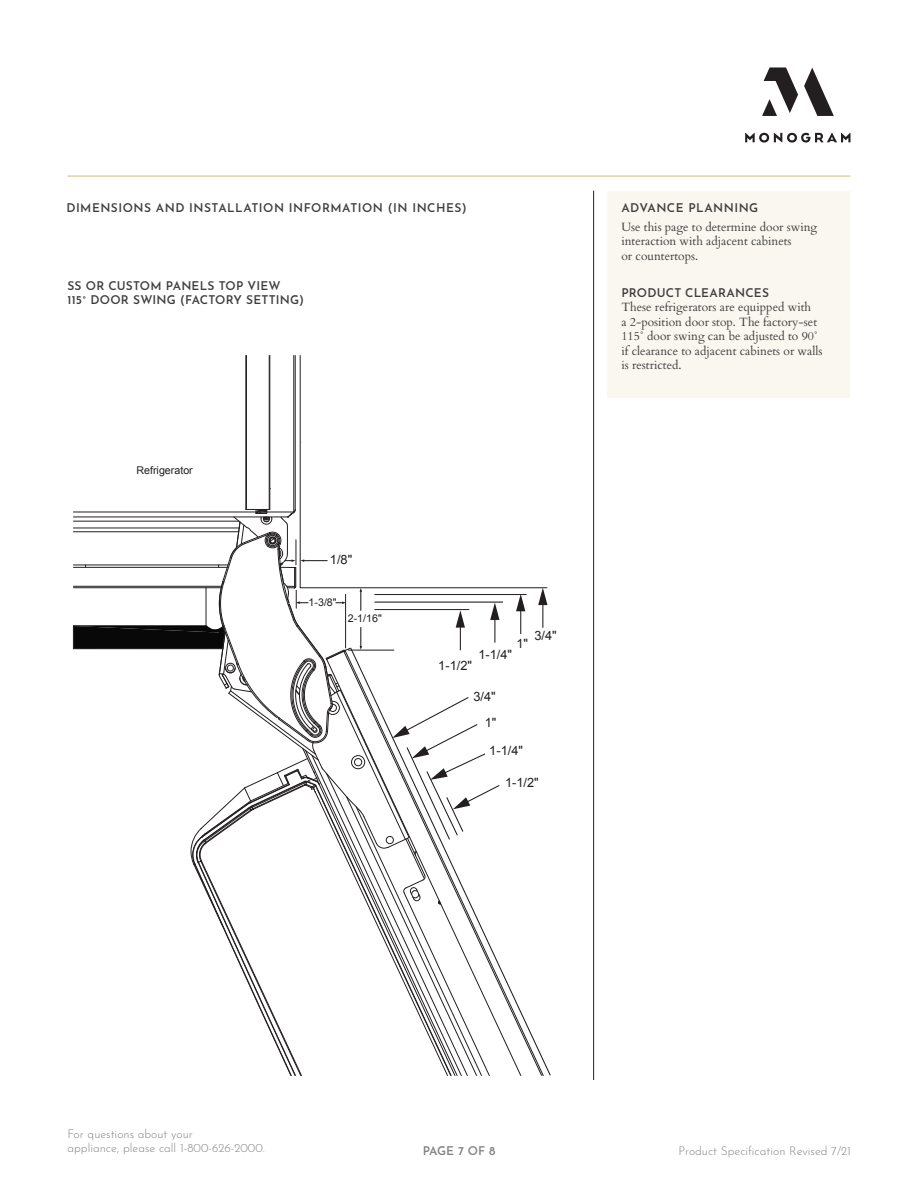
<style>
.page{position:relative;width:918px;height:1188px;background:#fff}
.page>*{position:absolute;margin:0;border:0;box-sizing:border-box;transform-origin:0 0}
.t1{font:12.75px "Arial";color:#231f20}
.NOTES_HEADER{font:12px/14.4px "Cardo";color:#3e3e3f}
.Created_Revised{font:300 12px/14.4px "Josefin Sans";color:#808285}
.BODY_COPY{font:12px/14.4px "Cardo";color:#3e3e3f}
.NOTES_HEADER-2{font:600 12px "Josefin Sans";letter-spacing:.04em;color:#3e3e3f}
.subheads{font:600 12px/14.4px "Josefin Sans";letter-spacing:.015em;color:#3e3e3f}
.Created_Revised-2{font:600 12px "Josefin Sans";letter-spacing:-.015em;color:#808285}
.t2{font:10.65px "Arial";color:#231f20}
.s1{font-family:"Josefin Sans";font-weight:600}
</style>
<div class="page">
<div style="left:608px;top:191px;width:242px;height:206px;background:#f9f7ef"></div>
<hr style="left:68px;top:176px;width:782px;height:1px;background:#dcbf7e">
<svg style="left:745px;top:68px;width:105px;height:75px"></svg>
<hr style="left:246px;top:355px;width:1px;height:154px;background:#231f20">
<hr style="left:270px;top:355px;width:1px;height:154px;background:#231f20">
<hr style="left:295px;top:355px;width:1px;height:155px;background:#231f20">
<hr style="left:294px;top:355px;width:1px;height:157px;background:#231f20">
<hr style="left:269px;top:355px;width:1px;height:154px;background:#231f20">
<svg style="left:501px;top:969px;width:50px;height:107px"></svg>
<hr style="left:374px;top:594px;width:153px;height:1px;background:#231f20">
<hr style="left:375px;top:602px;width:128px;height:1px;background:#070807">
<svg style="left:516px;top:595px;width:9px;height:39px"></svg>
<svg style="left:538px;top:588px;width:9px;height:40px"></svg>
<svg style="left:73px;top:509px;width:428px;height:567px"></svg>
<hr style="left:593px;top:191px;width:1px;height:889px;background:#231f20">
<p class="NOTES_HEADER-2" style="left:66px;top:197px;width:402px">DIMENSIONS AND INSTALLATION INFORMATION (IN INCHES)</p>
<p class="subheads" style="left:68px;top:277px;width:238px">SS OR CUSTOM PANELS TOP VIEW<br>115˚ DOOR SWING (FACTORY SETTING)</p>
<p class="t2" style="left:136px;top:463px;width:58px">Refrigerator</p>
<p class="t1" style="left:330px;top:551px;width:24px">1/8"</p>
<p class="t2" style="left:309px;top:595px;width:30px">1-3/8"</p>
<p class="t2" style="left:348px;top:612px;width:36px">2-1/16"</p>
<p class="t1" style="left:438px;top:657px;width:35px">1-1/2"</p>
<p class="t1" style="left:534px;top:627px;width:24px">3/4"</p>
<p class="t1" style="left:517px;top:635px;width:13px">1"</p>
<p class="t1" style="left:478px;top:646px;width:35px">1-1/4"</p>
<p class="t1" style="left:473px;top:688px;width:24px">3/4"</p>
<p class="t1" style="left:485px;top:714px;width:13px">1"</p>
<p class="t1" style="left:489px;top:742px;width:35px">1-1/4"</p>
<p class="t1" style="left:505px;top:774px;width:35px">1-1/2"</p>
<p class="NOTES_HEADER-2" style="left:621px;top:197px;width:138px">ADVANCE PLANNING</p>
<p class="BODY_COPY" style="left:621px;top:219px;width:197px">Use this page to determine door swing interaction with adjacent cabinets<br>or countertops.</p>
<p class="NOTES_HEADER" style="left:621px;top:285px;width:203px"><span class="s1">PRODUCT CLEARANCES<br></span>These refrigerators are equipped with<br>a 2-position door stop. The factory-set<br>115˚ door swing can be adjusted to 90˚ if clearance to adjacent cabinets or walls is restricted.</p>
<p class="Created_Revised" style="left:68px;top:1125px;width:199px">For questions about your<br>appliance, please call 1-800-626-2000.</p>
<p class="Created_Revised-2" style="left:423px;top:1140px;width:74px">PAGE 7 OF 8</p>
<p class="Created_Revised" style="left:678px;top:1142px;width:174px">Product Specification Revised 7/21</p>
</div>
